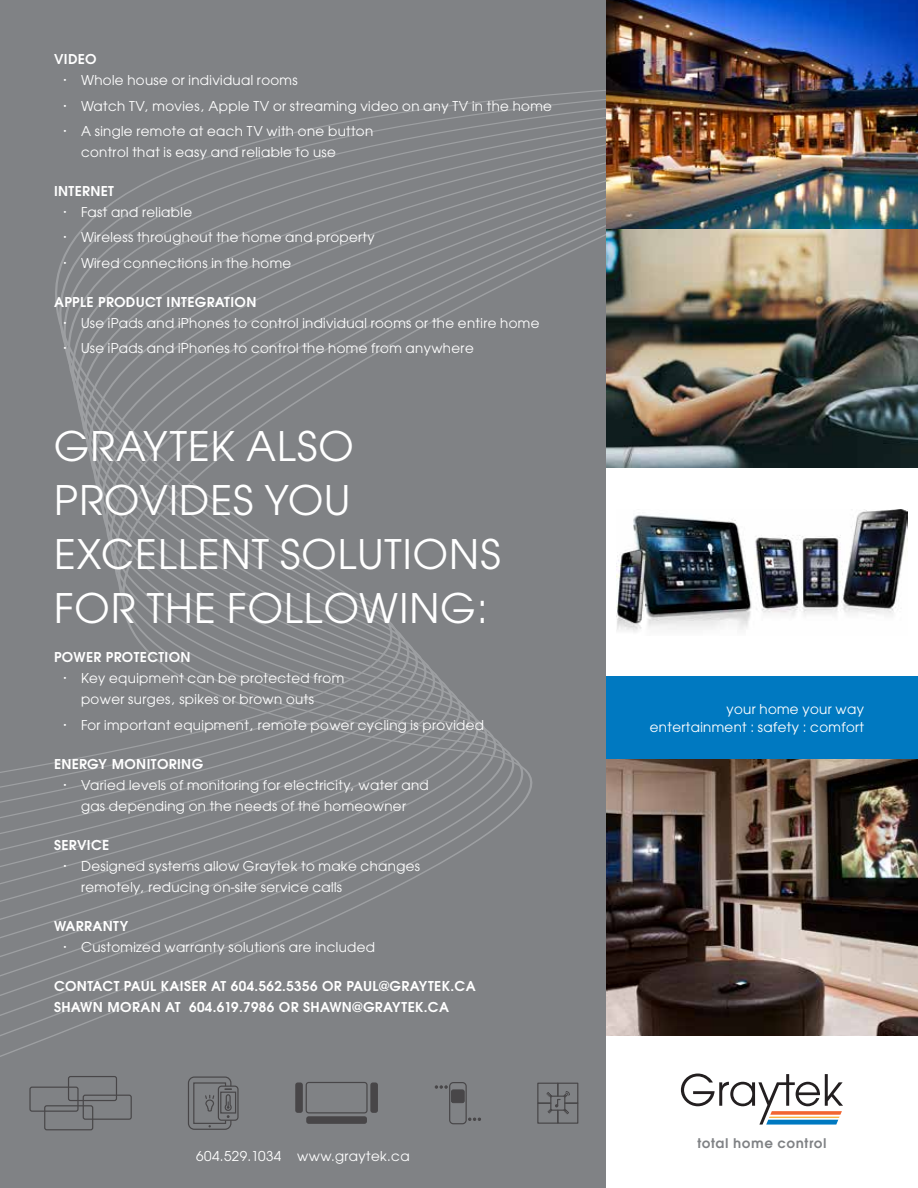
<style>
.page{position:relative;width:918px;height:1188px;background:#fff}
.page>*{position:absolute;margin:0;border:0;box-sizing:border-box;transform-origin:0 0}
.t1{font:45px/54px "AV Garde";letter-spacing:.025em;color:#fff}
.t2{font:15px/21px "AV Garde";letter-spacing:.025em;color:#fff}
.t3{font:15px/21px "AV Garde Bld";letter-spacing:.025em;color:#fff}
.t4{font:14.7px "AV Garde Bld";letter-spacing:.035em;color:#808285}
</style>
<div class="page">
<img style="left:616px;top:509px;width:292px;height:123px">
<img style="left:606px;top:759px;width:312px;height:276px">
<div style="left:0;top:0;width:606px;height:1188px;background:#808285"></div>
<img style="left:606px;top:0;width:312px;height:230px">
<svg style="left:681px;top:1074px;width:162px;height:51px"></svg>
<div style="left:44px;top:1105px;width:49px;height:25px;border:1px solid #231f20;border-radius:2px"></div>
<div style="left:188px;top:1076px;width:43px;height:54px;border:1px solid #231f20;border-radius:6px"></div>
<img style="left:606px;top:230px;width:312px;height:238px">
<div style="left:606px;top:677px;width:312px;height:82px;background:#0079c1"></div>
<svg style="left:0;top:90px;width:606px;height:732px"></svg>
<p class="t3" style="left:54px;top:50px;width:44px">VIDEO</p>
<p class="t2" style="left:63px;top:71px;width:236px">• Whole house or individual rooms</p>
<p class="t2" style="left:63px;top:96px;width:491px">• Watch TV, movies, Apple TV or streaming video on any TV in the home</p>
<p class="t2" style="left:81px;top:122px;width:294px;text-indent:-18px">• A single remote at each TV with one button control that is easy and reliable to use</p>
<p class="t3" style="left:54px;top:182px;width:61px">INTERNET</p>
<p class="t2" style="left:63px;top:203px;width:131px">• Fast and reliable</p>
<p class="t2" style="left:63px;top:228px;width:313px">• Wireless throughout the home and property</p>
<p class="t2" style="left:63px;top:254px;width:230px">• Wired connections in the home</p>
<p class="t3" style="left:54px;top:293px;width:204px">APPLE PRODUCT INTEGRATION</p>
<p class="t2" style="left:63px;top:314px;width:478px">• Use iPads and iPhones to control individual rooms or the entire home</p>
<p class="t2" style="left:63px;top:339px;width:412px">• Use iPads and iPhones to control the home from anywhere</p>
<h1 class="t1" style="left:54px;top:423px;width:448px">GRAYTEK ALSO<br>PROVIDES YOU<br>EXCELLENT SOLUTIONS<br>FOR THE FOLLOWING:</h1>
<p class="t3" style="left:54px;top:648px;width:138px">POWER PROTECTION</p>
<p class="t2" style="left:81px;top:669px;width:265px;text-indent:-18px">• Key equipment can be protected from power surges, spikes or brown outs</p>
<p class="t2" style="left:63px;top:716px;width:423px">• For important equipment, remote power cycling is provided</p>
<p class="t3" style="left:54px;top:755px;width:151px">ENERGY MONITORING</p>
<p class="t2" style="left:63px;top:776px;width:367px;text-align:center">• Varied levels of monitoring for electricity, water and gas depending on the needs of the homeowner</p>
<p class="t3" style="left:54px;top:836px;width:57px">SERVICE</p>
<p class="t2" style="left:81px;top:857px;width:341px;text-indent:-18px">• Designed systems allow Graytek to make changes remotely, reducing on-site service calls</p>
<p class="t3" style="left:54px;top:917px;width:76px">WARRANTY</p>
<p class="t2" style="left:63px;top:938px;width:314px">• Customized warranty solutions are included</p>
<p class="t3" style="left:54px;top:977px;width:423px">CONTACT PAUL KAISER AT 604.562.5356 OR PAUL@GRAYTEK.CA<br>SHAWN MORAN AT 604.619.7986 OR SHAWN@GRAYTEK.CA</p>
<p class="t2" style="left:196px;top:1147px;width:215px">604.529.1034 www.graytek.ca</p>
<p class="t2" style="left:650px;top:701px;width:216px;line-height:18px;text-align:right">your home your way entertainment : safety : comfort</p>
<p class="t4" style="left:697px;top:1134px;width:131px">total home control</p>
</div>
